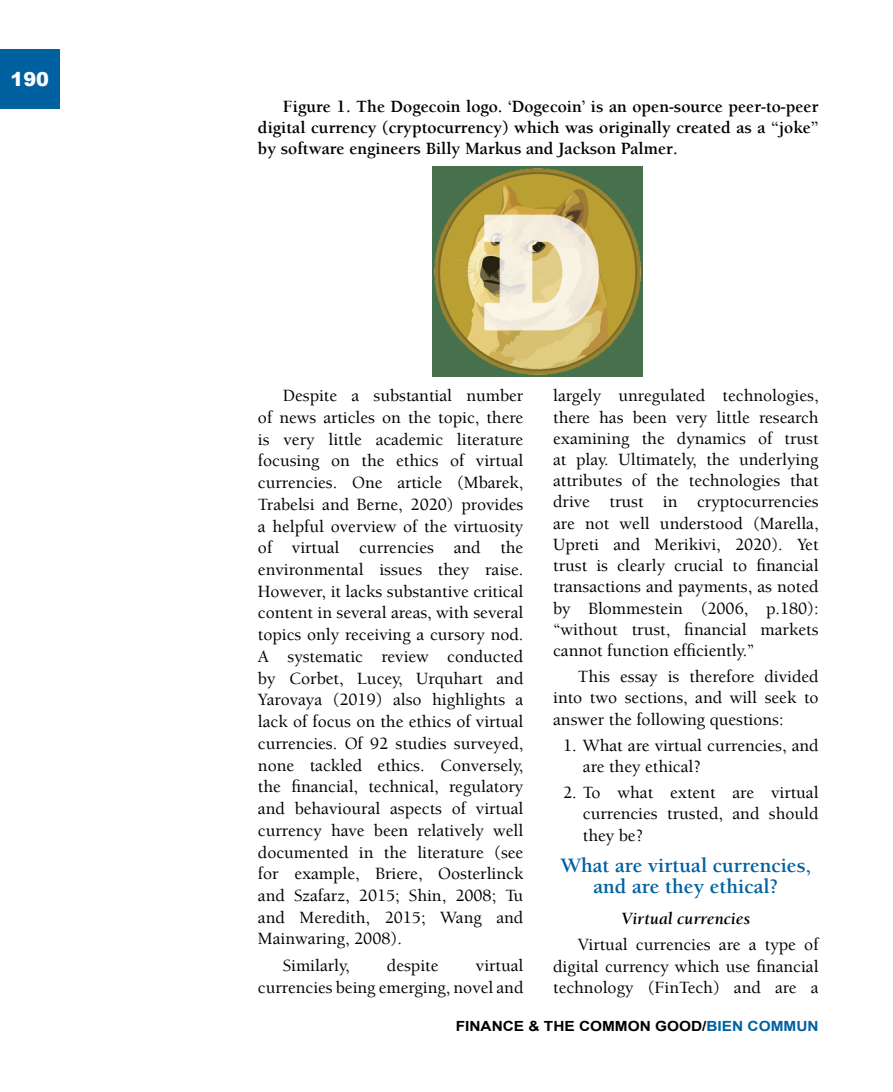
<style>
.page{position:relative;width:893px;height:1092px;background:#fff}
.page>*{position:absolute;margin:0;border:0;box-sizing:border-box;transform-origin:0 0}
.t1{font:700 21px/21.2px "Berkeley Std";color:#0061a1;text-align:center}
.t2{font:900 19.25px "Arial";color:#fdfdfd}
.t3{font:500 17.5px/21.7px "Berkeley LT";color:#000;text-align:justify}
.t4{font:700 17.5px/21px "Berkeley LT";color:#000;text-align:justify}
.t5{font:italic 700 17.5px "Berkeley LT";color:#000}
.t6{font:700 14px "Arial";color:#000;scale:1.1 1}
.s1{color:#0061a1}
</style>
<div class="page">
<div style="left:0;top:50px;width:60px;height:59px;background:#0061a1"></div>
<img style="left:432px;top:166px;width:210px;height:210px">
<p class="t2" style="left:11px;top:65px;width:40px">190</p>
<p class="t4" style="left:258px;top:96px;width:562px;text-indent:25px">Figure 1. The Dogecoin logo. ‘Dogecoin’ is an open-source peer-to-peer digital currency (cryptocurrency) which was originally created as a “joke” by software engineers Billy Markus and Jackson Palmer.</p>
<p class="t3" style="left:258px;top:385px;width:267px;text-indent:25px">Despite a substantial number of news articles on the topic, there is very little academic literature focusing on the ethics of virtual currencies. One article (Mbarek, Trabelsi and Berne, 2020) provides a helpful overview of the virtuosity of virtual currencies and the environmental issues they raise.<br>However, it lacks substantive critical content in several areas, with several topics only receiving a cursory nod.<br>A systematic review conducted by Corbet, Lucey, Urquhart and Yarovaya (2019) also highlights a lack of focus on the ethics of virtual currencies. Of 92 studies surveyed, none tackled ethics. Conversely, the financial, technical, regulatory and behavioural aspects of virtual currency have been relatively well documented in the literature (see for example, Briere, Oosterlinck and Szafarz, 2015; Shin, 2008; Tu and Meredith, 2015; Wang and Mainwaring, 2008).</p>
<p class="t3" style="left:283px;top:955px;width:68px">Similarly,</p>
<p class="t3" style="left:387px;top:955px;width:53px">despite</p>
<p class="t3" style="left:258px;top:955px;width:267px;text-align:right">virtual<br>currencies being emerging, novel and</p>
<p class="t3" style="left:553px;top:385px;width:267px;line-height:21.2px">largely unregulated technologies, there has been very little research examining the dynamics of trust at play. Ultimately, the underlying attributes of the technologies that drive trust in cryptocurrencies are not well understood (Marella, Upreti and Merikivi, 2020). Yet trust is clearly crucial to financial transactions and payments, as noted by Blommestein (2006, p.180): “without trust, financial markets cannot function efficiently.”</p>
<p class="t3" style="left:553px;top:666px;width:267px;line-height:21.2px;text-indent:25px">This essay is therefore divided into two sections, and will seek to answer the following questions:</p>
<p class="t3" style="left:583px;top:735px;width:237px;line-height:21.2px;text-indent:-20px">1. What are virtual currencies, and are they ethical?</p>
<p class="t3" style="left:583px;top:782px;width:237px;line-height:21.2px;text-indent:-20px">2. To what extent are virtual currencies trusted, and should they be?</p>
<p class="t1" style="left:560px;top:854px;width:252px">What are virtual currencies, and are they ethical?</p>
<p class="t5" style="left:621px;top:909px;width:130px">Virtual currencies</p>
<p class="t3" style="left:553px;top:934px;width:267px;line-height:21.2px;text-indent:25px">Virtual currencies are a type of digital currency which use financial technology (FinTech) and are a</p>
<p class="t6" style="left:456px;top:1015px;width:331px">FINANCE &amp; THE COMMON GOOD/<span class="s1">BIEN COMMUN</span></p>
</div>
